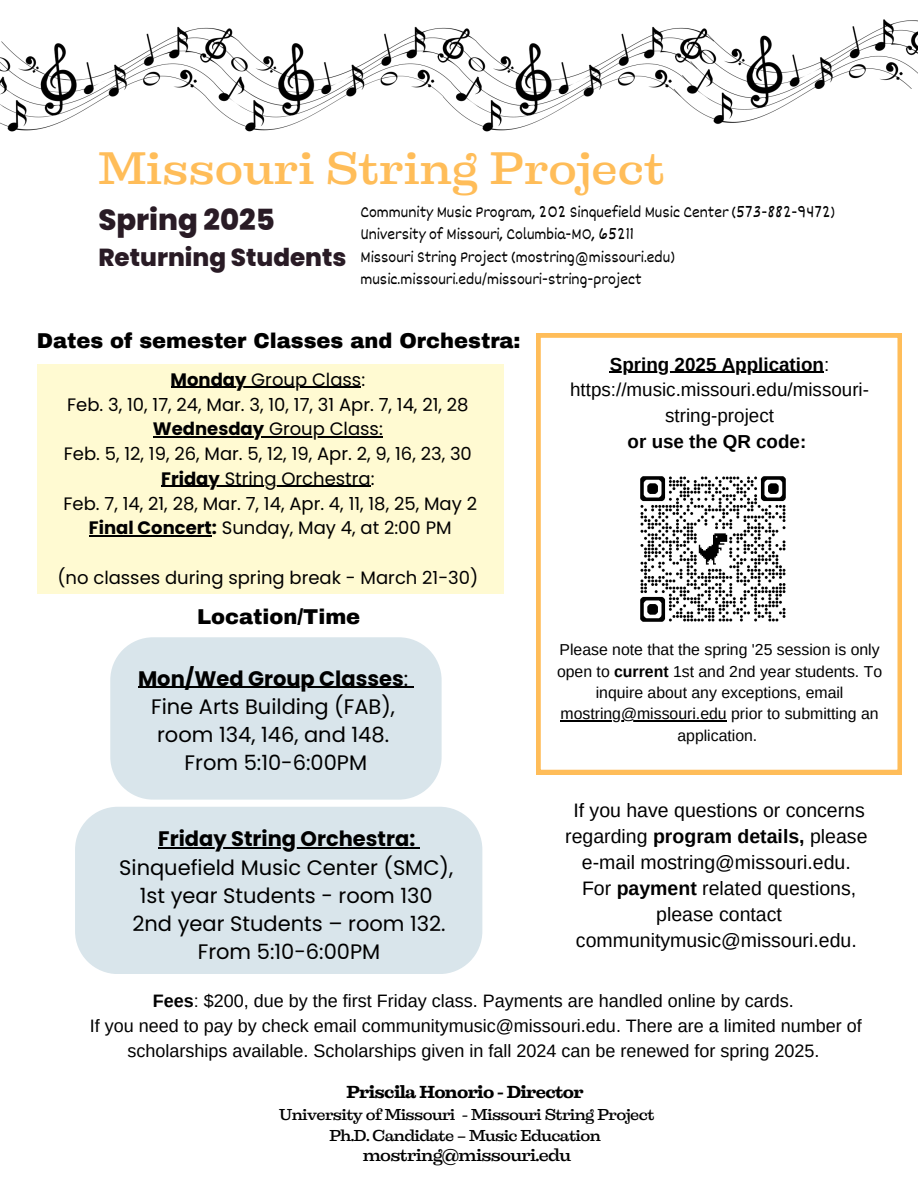
<style>
.page{position:relative;width:918px;height:1188px;background:#fff}
.page>*{position:absolute;margin:0;border:0;box-sizing:border-box;transform-origin:0 0}
.t1{font:500 43.2px "Liberteen";color:#ffbd59}
.t2{font:800 29.1px "Poppins";color:#291b25}
.t3{font:800 24.6px "Poppins";color:#291b25}
.t4{font:21px/28.2px "Poppins";color:#000;text-align:center}
.t5{font:900 21px "Archivo";color:#000}
.t6{font:19.5px/25.8px "Arimo";color:#000;text-align:center}
.t7{font:18.75px/25.8px "Arimo";color:#000;text-align:center}
.t8{font:18px/24.8px "Poppins";color:#000;text-align:center}
.t9{font:18px/24.8px "Arimo";color:#000;text-align:center}
.t10{font:16.5px/22.5px "Dekko";color:#000}
.t11{font:700 16.5px "Liberteen";letter-spacing:-.04em;color:#000}
.t12{font:500 16.5px "Liberteen";letter-spacing:-.04em;color:#000}
.t13{font:15.75px/21.3px "Arimo";color:#000;text-align:center}
.t14{font:500 15px/20.2px "Liberteen";letter-spacing:-.04em;color:#000;text-align:center}
.s1{font-weight:700}
</style>
<div class="page">
<img style="left:0;top:19px;width:918px;height:113px">
<div style="left:37px;top:364px;width:467px;height:230px;background:#fffad2"></div>
<svg style="left:536px;top:333px;width:366px;height:441px"></svg>
<div style="left:110px;top:637px;width:332px;height:163px;background:#d9e5eb"></div>
<div style="left:75px;top:807px;width:407px;height:167px;background:#d9e5eb"></div>
<img style="left:626px;top:472px;width:173px;height:163px">
<hr style="left:171px;top:387px;width:76px;height:1px;background:#000">
<hr style="left:247px;top:387px;width:114px;height:1px;background:#000">
<hr style="left:153px;top:436px;width:111px;height:2px;background:#000">
<hr style="left:264px;top:436px;width:119px;height:2px;background:#000">
<hr style="left:161px;top:486px;width:59px;height:1px;background:#000">
<hr style="left:220px;top:486px;width:151px;height:1px;background:#000">
<hr style="left:89px;top:535px;width:123px;height:2px;background:#000">
<hr style="left:138px;top:687px;width:266px;height:1px;background:#000">
<hr style="left:610px;top:372px;width:214px;height:1px;background:#000">
<hr style="left:561px;top:720px;width:166px;height:2px;background:#000">
<hr style="left:158px;top:848px;width:257px;height:1px;background:#000">
<p class="t1" style="left:98px;top:137px;width:568px">Missouri String Project</p>
<h1 class="t2" style="left:98px;top:200px;width:178px">Spring 2025</h1>
<h1 class="t3" style="left:98px;top:241px;width:250px">Returning Students</h1>
<h3 class="t10" style="left:360px;top:200px;width:476px">Community Music Program, 202 Sinquefield Music Center (573-882-9472)<br>University of Missouri, Columbia-MO, 65211</h3>
<h4 class="t10" style="left:360px;top:245px;width:316px">Missouri String Project (mostring@missouri.edu)</h4>
<h5 class="t10" style="left:360px;top:267px;width:283px">music.missouri.edu/missouri-string-project</h5>
<p class="t5" style="left:37px;top:330px;width:485px">Dates of semester Classes and Orchestra:</p>
<p class="t8" style="left:171px;top:367px;width:196px"><span class="s1">Monday</span> Group Class:</p>
<p class="t8" style="left:67px;top:392px;width:403px">Feb. 3, 10, 17, 24, Mar. 3, 10, 17, 31 Apr. 7, 14, 21, 28</p>
<p class="t8" style="left:153px;top:417px;width:231px"><span class="s1">Wednesday</span> Group Class:</p>
<h2 class="t8" style="left:64px;top:441px;width:410px">Feb. 5, 12, 19, 26, Mar. 5, 12, 19, Apr. 2, 9, 16, 23, 30</h2>
<h3 class="t8" style="left:161px;top:466px;width:215px"><span class="s1">Friday</span> String Orchestra:</h3>
<p class="t8" style="left:64px;top:491px;width:415px">Feb. 7, 14, 21, 28, Mar. 7, 14, Apr. 4, 11, 18, 25, May 2<br><span class="s1">Final Concert:</span> Sunday, May 4, at 2:00 PM</p>
<p class="t8" style="left:57px;top:565px;width:422px">(no classes during spring break - March 21-30)</p>
<h4 class="t5" style="left:197px;top:606px;width:165px">Location/Time</h4>
<h4 class="t4" style="left:138px;top:664px;width:272px"><span class="s1">Mon/Wed Group Classes</span>:<br>Fine Arts Building (FAB), room 134, 146, and 148.<br>From 5:10-6:00PM</h4>
<p class="t4" style="left:119px;top:825px;width:336px"><span class="s1">Friday String Orchestra:<br></span>Sinquefield Music Center (SMC),<br>1st year Students - room 130<br>2nd year Students – room 132.<br>From 5:10-6:00PM</p>
<h4 class="t7" style="left:570px;top:351px;width:300px"><span class="s1">Spring 2025 Application</span>: https://music.missouri.edu/missouri&shy;string-project<br><span class="s1">or use the QR code:</span></h4>
<h3 class="t13" style="left:557px;top:639px;width:327px">Please note that the spring '25 session is only open to <span class="s1">current</span> 1st and 2nd year students. To inquire about any exceptions, email</h3>
<h3 class="t13" style="left:561px;top:703px;width:320px">mostring@missouri.edu prior to submitting an application.</h3>
<p class="t6" style="left:565px;top:798px;width:304px">If you have questions or concerns regarding <span class="s1">program details,</span> please e-mail mostring@missouri.edu.<br>For <span class="s1">payment</span> related questions, please contact communitymusic@missouri.edu.</p>
<h3 class="t9" style="left:90px;top:988px;width:774px"><span class="s1">Fees</span>: $200, due by the first Friday class. Payments are handled online by cards.<br>If you need to pay by check email communitymusic@missouri.edu. There are a limited number of scholarships available. Scholarships given in fall 2024 can be renewed for spring 2025.</h3>
<p class="t11" style="left:346px;top:1080px;width:239px">Priscila Honorio - Director</p>
<p class="t14" style="left:279px;top:1105px;width:377px">University of Missouri - Missouri String Project<br>Ph.D. Candidate – Music Education</p>
<p class="t12" style="left:363px;top:1143px;width:210px">mostring@missouri.edu</p>
</div>
